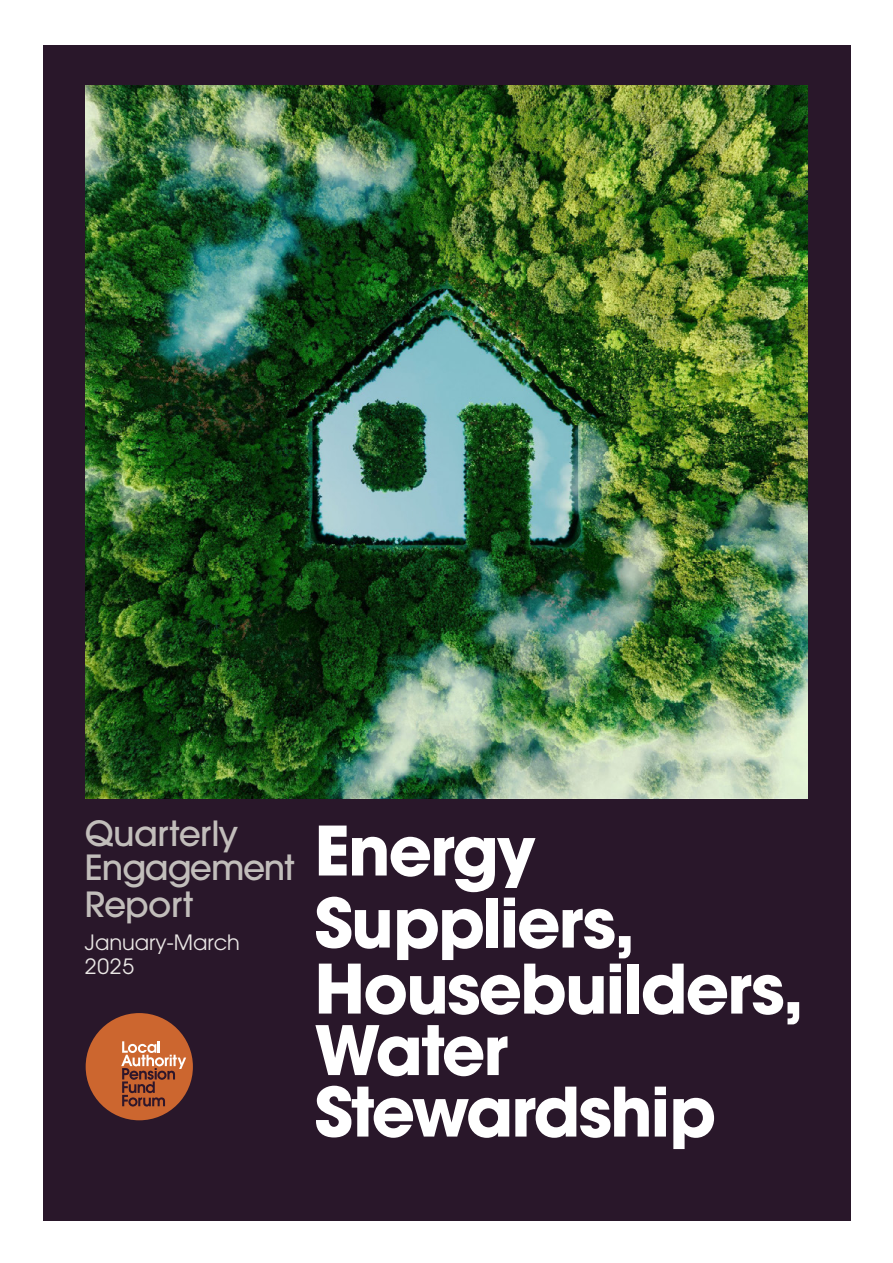
<style>
.page{position:relative;width:893px;height:1263px;background:#fff}
.page>*{position:absolute;margin:0;border:0;box-sizing:border-box;transform-origin:0 0}
.t1{font:700 67.5px/61.5px "ITC Avant Garde Pro";letter-spacing:-.03em;color:#fff}
.t2{font:500 34.5px/33.9px "ITC Avant Garde Pro";letter-spacing:-.025em;color:#c2bebb}
.t3{font:21px/24px "ITC Avant Garde Pro";color:#eae7e5}
</style>
<div class="page">
<div style="left:43px;top:45px;width:808px;height:1175px;background:#29172a"></div>
<div style="left:86px;top:1013px;width:107px;height:107px;background:#cc662f;border-radius:50%"></div>
<svg style="left:121px;top:1041px;width:65px;height:65px"></svg>
<img style="left:85px;top:85px;width:722px;height:713px">
<p class="t2" style="left:85px;top:816px;width:211px">Quarterly<br>Engagement</p>
<p class="t2" style="left:85px;top:887px;width:110px">Report</p>
<p class="t3" style="left:85px;top:930px;width:157px">January-March<br>2025</p>
<p class="t1" style="left:314px;top:814px;width:322px;line-height:72px">Energy<br>Suppliers,</p>
<p class="t1" style="left:314px;top:957px;width:491px">Housebuilders,<br>Water<br>Stewardship</p>
</div>
